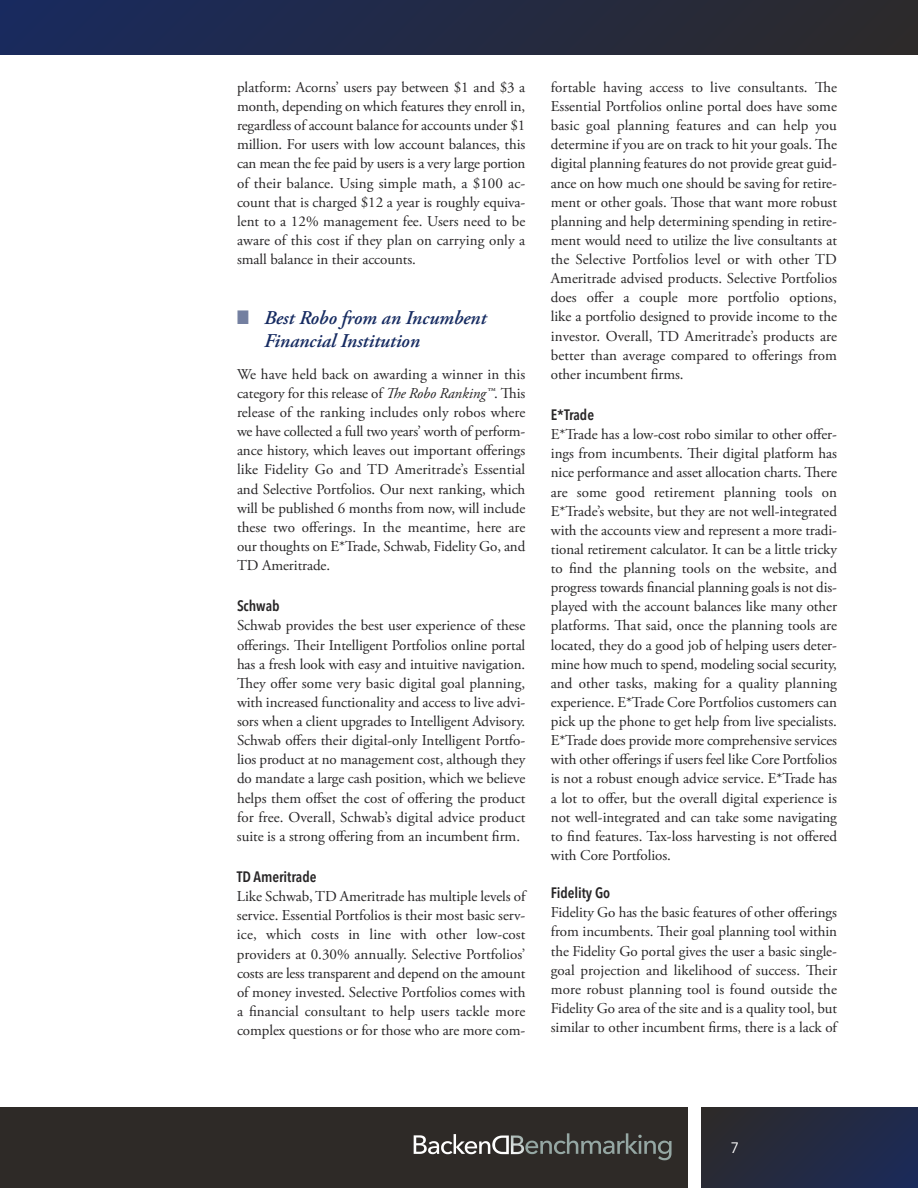
<style>
.page{position:relative;width:918px;height:1188px;background:#fff}
.page>*{position:absolute;margin:0;border:0;box-sizing:border-box;transform-origin:0 0}
.t1{font:italic 600 19.5px/22.2px "Adobe Garamond Pro";letter-spacing:-.005em;color:#162b61}
.t2{font:15px/19.2px "Adobe Garamond Pro";letter-spacing:-.005em;color:#272526;text-align:justify}
.t3{font:600 15px "Avenir Next Condensed";letter-spacing:-.005em;color:#272526}
.t4{font:15px "Avenir";color:#fff}
.s1{color:rgb(22 43 97/.6)}
.s2{font-style:italic}
</style>
<div class="page">
<div style="left:0;top:1108px;width:687px;height:80px;background:#2e2a27"></div>
<div style="left:702px;top:1107px;width:216px;height:81px;background:linear-gradient(to right,#2b2a2e,#1d2a54)"></div>
<div style="left:0;top:0;width:918px;height:54px;background:linear-gradient(to right,#192a5e,#2d2a2a)"></div>
<svg style="left:414px;top:1133px;width:258px;height:27px"></svg>
<p class="t2" style="left:237px;top:78px;width:290px">platform: Acorns’ users pay between $1 and $3 a month, depending on which features they enroll in, regardless of account balance for accounts under $1 million. For users with low account balances, this can mean the fee paid by users is a very large portion of their balance. Using simple math, a $100 ac&shy;count that is charged $12 a year is roughly equiva&shy;lent to a 12% management fee. Users need to be aware of this cost if they plan on carrying only a small balance in their accounts.</p>
<h1 class="t1" style="left:264px;top:308px;width:224px;text-indent:-27px"><span class="s1">■</span> Best Robo from an Incumbent<br>Financial Institution</h1>
<p class="t2" style="left:237px;top:365px;width:290px">We have held back on awarding a winner in this category for this release of <span class="s2">The Robo Ranking™</span>. This release of the ranking includes only robos where we have collected a full two years’ worth of perform&shy;ance history, which leaves out important offerings like Fidelity Go and TD Ameritrade’s Essential and Selective Portfolios. Our next ranking, which will be published 6 months from now, will include these two offerings. In the meantime, here are our thoughts on E*Trade, Schwab, Fidelity Go, and TD Ameritrade.</p>
<p class="t3" style="left:237px;top:593px;width:44px">Schwab</p>
<p class="t2" style="left:237px;top:617px;width:290px">Schwab provides the best user experience of these offerings. Their Intelligent Portfolios online portal has a fresh look with easy and intuitive navigation.<br>They offer some very basic digital goal planning, with increased functionality and access to live advi&shy;sors when a client upgrades to Intelligent Advisory.<br>Schwab offers their digital-only Intelligent Portfo&shy;lios product at no management cost, although they do mandate a large cash position, which we believe helps them offset the cost of offering the product for free. Overall, Schwab’s digital advice product suite is a strong offering from an incumbent firm.</p>
<p class="t3" style="left:237px;top:864px;width:81px">TD Ameritrade</p>
<p class="t2" style="left:237px;top:887px;width:290px">Like Schwab, TD Ameritrade has multiple levels of service. Essential Portfolios is their most basic serv&shy;ice, which costs in line with other low-cost providers at 0.30% annually. Selective Portfolios’ costs are less transparent and depend on the amount of money invested. Selective Portfolios comes with a financial consultant to help users tackle more complex questions or for those who are more com-</p>
<p class="t2" style="left:551px;top:78px;width:288px">fortable having access to live consultants. The Essential Portfolios online portal does have some basic goal planning features and can help you determine if you are on track to hit your goals. The digital planning features do not provide great guid&shy;ance on how much one should be saving for retire&shy;ment or other goals. Those that want more robust planning and help determining spending in retire&shy;ment would need to utilize the live consultants at the Selective Portfolios level or with other TD Ameritrade advised products. Selective Portfolios does offer a couple more portfolio options, like a portfolio designed to provide income to the investor. Overall, TD Ameritrade’s products are better than average compared to offerings from other incumbent firms.</p>
<p class="t3" style="left:551px;top:402px;width:45px">E*Trade</p>
<p class="t2" style="left:551px;top:425px;width:288px">E*Trade has a low-cost robo similar to other offer&shy;ings from incumbents. Their digital platform has nice performance and asset allocation charts. There are some good retirement planning tools on E*Trade’s website, but they are not well-integrated with the accounts view and represent a more tradi&shy;tional retirement calculator. It can be a little tricky to find the planning tools on the website, and progress towards financial planning goals is not dis&shy;played with the account balances like many other platforms. That said, once the planning tools are located, they do a good job of helping users deter&shy;mine how much to spend, modeling social security, and other tasks, making for a quality planning experience. E*Trade Core Portfolios customers can pick up the phone to get help from live specialists.<br>E*Trade does provide more comprehensive services with other offerings if users feel like Core Portfolios is not a robust enough advice service. E*Trade has a lot to offer, but the overall digital experience is not well-integrated and can take some navigating to find features. Tax-loss harvesting is not offered with Core Portfolios.</p>
<p class="t3" style="left:551px;top:880px;width:61px">Fidelity Go</p>
<p class="t2" style="left:551px;top:903px;width:288px">Fidelity Go has the basic features of other offerings from incumbents. Their goal planning tool within the Fidelity Go portal gives the user a basic single&shy;goal projection and likelihood of success. Their more robust planning tool is found outside the Fidelity Go area of the site and is a quality tool, but similar to other incumbent firms, there is a lack of</p>
<p class="t4" style="left:731px;top:1139px;width:10px">7</p>
</div>
